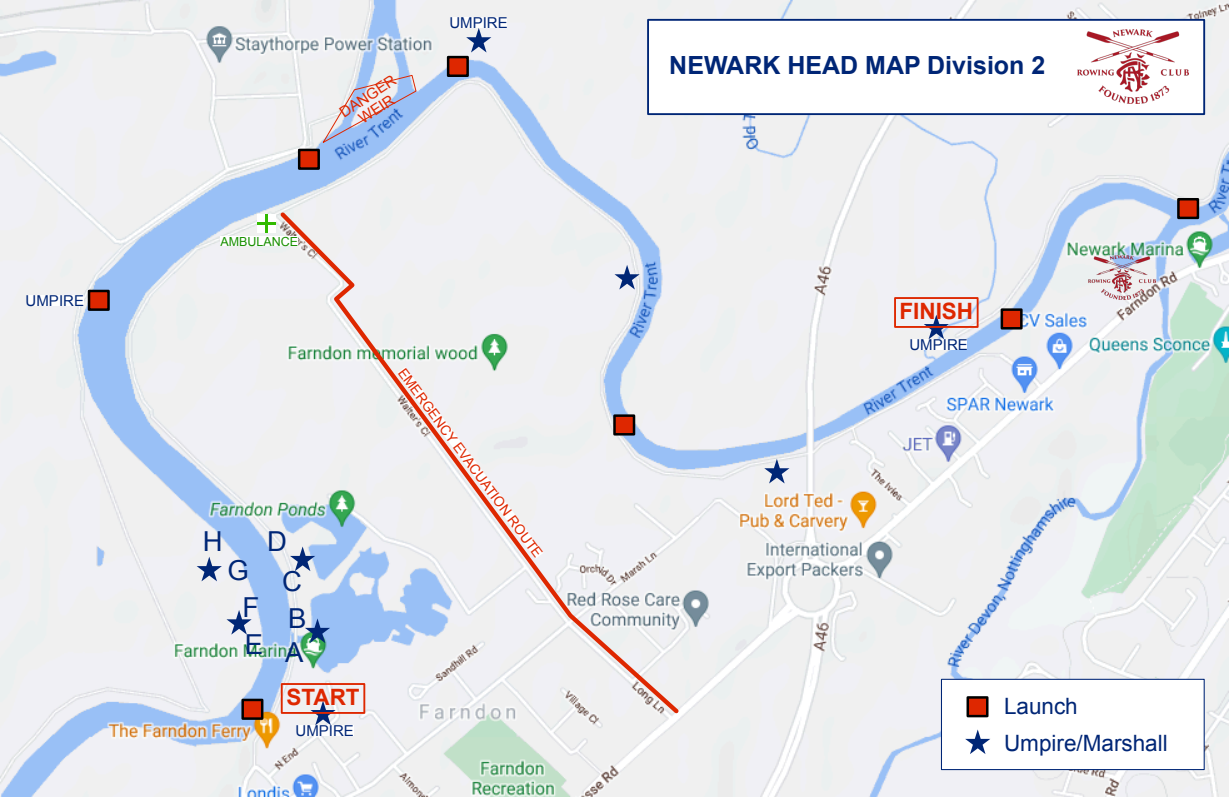
<style>
.page{position:relative;width:1229px;height:797px;background:#fff}
.page>*{position:absolute;margin:0;border:0;box-sizing:border-box;transform-origin:0 0}
.t1{font:27.5px "Arial";color:#002676}
.t2{font:700 25px "Arial";color:#002676}
.t3{font:22.5px/37px "Arial";color:#002676}
.t4{font:700 22.5px "Arial";color:#de2700}
.t5{font:15px "Arial";color:#002676}
.t6{font:15px/15.5px "Arial";color:#de2700;text-align:center}
.t7{font:13.75px "Arial";color:#de2700}
.t8{font:12.5px "Arial";color:#189000}
</style>
<div class="page">
<img style="left:0;top:0;width:1229px;height:796px">
<div style="left:220px;top:237px;width:78px;height:9px;background:#fff"></div>
<svg style="left:322px;top:74px;width:95px;height:70px"></svg>
<svg style="left:277px;top:208px;width:405px;height:509px"></svg>
<svg style="left:397px;top:367px;width:146px;height:191px"></svg>
<div style="left:257px;top:214px;width:19px;height:19px;background:#31ba00"></div>
<div style="left:257px;top:214px;width:8px;height:8px;background:#fff"></div>
<div style="left:257px;top:225px;width:8px;height:8px;background:#fff"></div>
<div style="left:268px;top:214px;width:8px;height:8px;background:#fff"></div>
<div style="left:268px;top:225px;width:8px;height:8px;background:#fff"></div>
<div style="left:27px;top:295px;width:56px;height:11px;background:#fff"></div>
<div style="left:910px;top:339px;width:57px;height:11px;background:#fff"></div>
<div style="left:941px;top:678px;width:263px;height:91px;background:#fff;border:1px solid #002676"></div>
<div style="left:297px;top:725px;width:56px;height:11px;background:#fff"></div>
<div style="left:451px;top:17px;width:56px;height:11px;background:#fff"></div>
<svg style="left:965px;top:729px;width:25px;height:24px"></svg>
<div style="left:966px;top:696px;width:22px;height:21px;background:#de2700;border:2px solid #000"></div>
<div style="left:647px;top:19px;width:558px;height:96px;background:#fff;border:2px solid #002676"></div>
<img style="left:1077px;top:30px;width:112px;height:73px">
<img style="left:1089px;top:255px;width:66px;height:44px">
<svg style="left:614px;top:265px;width:26px;height:24px"></svg>
<svg style="left:197px;top:556px;width:25px;height:25px"></svg>
<svg style="left:764px;top:458px;width:25px;height:25px"></svg>
<svg style="left:290px;top:546px;width:25px;height:25px"></svg>
<svg style="left:466px;top:28px;width:25px;height:24px"></svg>
<svg style="left:924px;top:314px;width:25px;height:25px"></svg>
<svg style="left:310px;top:700px;width:26px;height:25px"></svg>
<svg style="left:305px;top:618px;width:25px;height:25px"></svg>
<svg style="left:226px;top:609px;width:26px;height:25px"></svg>
<div style="left:281px;top:682px;width:84px;height:31px;border:2px solid #de2700"></div>
<div style="left:894px;top:297px;width:84px;height:31px;border:2px solid #de2700"></div>
<div style="left:613px;top:414px;width:22px;height:21px;background:#de2700;border:2px solid #000"></div>
<div style="left:1000px;top:308px;width:22px;height:21px;background:#de2700;border:2px solid #000"></div>
<div style="left:88px;top:289px;width:22px;height:22px;background:#de2700;border:2px solid #000"></div>
<div style="left:447px;top:56px;width:22px;height:21px;background:#de2700;border:2px solid #000"></div>
<div style="left:298px;top:149px;width:22px;height:21px;background:#de2700;border:2px solid #000"></div>
<div style="left:241px;top:698px;width:22px;height:21px;background:#de2700;border:2px solid #000"></div>
<div style="left:1177px;top:198px;width:22px;height:21px;background:#de2700;border:2px solid #000"></div>
<p class="t5" style="left:26px;top:295px;width:60px">UMPIRE</p>
<p class="t6" style="left:338px;top:109px;width:66px;rotate:-34deg">DANGER<br>WEIR</p>
<p class="t8" style="left:220px;top:237px;width:79px">AMBULANCE</p>
<p class="t5" style="left:449px;top:17px;width:60px">UMPIRE</p>
<h1 class="t1" style="left:203px;top:531px;width:21px">H</h1>
<h1 class="t1" style="left:227px;top:559px;width:23px">G</h1>
<h1 class="t1" style="left:242px;top:597px;width:18px">F</h1>
<h1 class="t1" style="left:267px;top:531px;width:21px">D</h1>
<h1 class="t1" style="left:282px;top:571px;width:21px">C</h1>
<h1 class="t1" style="left:288px;top:608px;width:20px">B</h1>
<h1 class="t1" style="left:245px;top:634px;width:20px">E</h1>
<h1 class="t1" style="left:285px;top:641px;width:20px">A</h1>
<p class="t7" style="left:405px;top:367px;width:233px;rotate:53deg">EMERGENCY EVACUATION ROUTE</p>
<h3 class="t4" style="left:286px;top:688px;width:75px">START</h3>
<p class="t5" style="left:296px;top:724px;width:60px">UMPIRE</p>
<h2 class="t2" style="left:669px;top:55px;width:377px">NEWARK HEAD MAP Division 2</h2>
<h3 class="t4" style="left:899px;top:302px;width:75px">FINISH</h3>
<p class="t5" style="left:909px;top:338px;width:60px">UMPIRE</p>
<h3 class="t3" style="left:1004px;top:689px;width:165px">Launch<br>Umpire/Marshall</h3>
</div>
